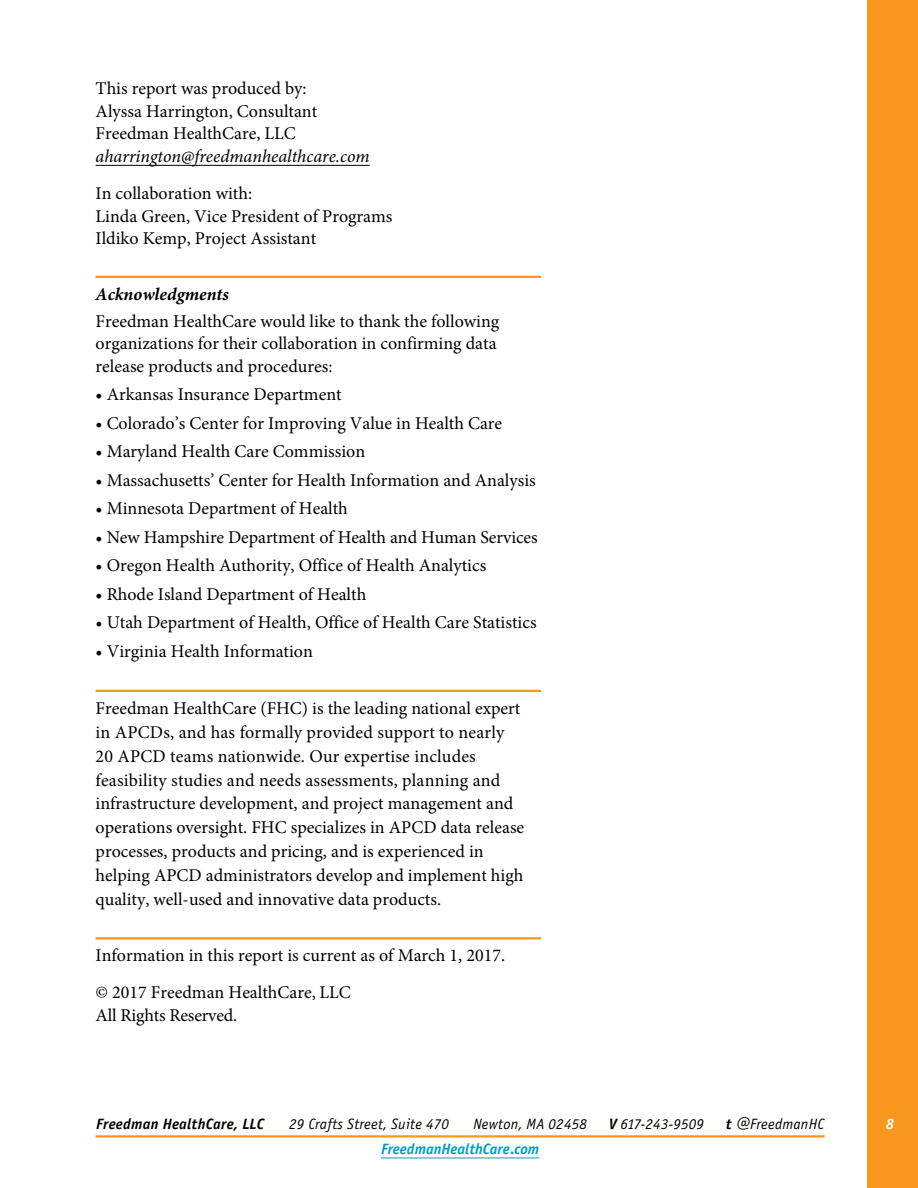
<style>
.page{position:relative;width:918px;height:1188px;background:#fff}
.page>*{position:absolute;margin:0;border:0;box-sizing:border-box;transform-origin:0 0}
.t1{font:18px/24px "Minion Pro";color:#000}
.t2{font:italic 18px "Minion Pro";color:#000}
.t3{font:italic 700 18px "Minion Pro";color:#000}
.t4{font:italic 15px "Officina Sans";letter-spacing:.015em;color:#000}
.t5{font:italic 700 15px "Officina Sans";letter-spacing:.015em;color:#000}
.t6{font:italic 700 15px "Officina Sans";color:#009cc0}
.t7{font:italic 700 15px "Officina Sans";color:#fff}
.s1{font-weight:700}
</style>
<div class="page">
<hr style="left:96px;top:1135px;width:729px;height:3px;background:#f8971d">
<hr style="left:381px;top:1158px;width:158px;height:1px;background:#009cc0">
<div style="left:867px;top:0;width:51px;height:1188px;background:#f8971d"></div>
<hr style="left:96px;top:165px;width:274px;height:1px;background:#000">
<hr style="left:96px;top:276px;width:445px;height:2px;background:#f8971d">
<hr style="left:96px;top:690px;width:445px;height:2px;background:#f8971d">
<hr style="left:96px;top:937px;width:445px;height:2px;background:#f8971d">
<p class="t1" style="left:96px;top:77px;width:223px;line-height:22.5px">This report was produced by:<br>Alyssa Harrington, Consultant<br>Freedman HealthCare, LLC</p>
<p class="t2" style="left:96px;top:144px;width:276px">aharrington@freedmanhealthcare.com</p>
<p class="t1" style="left:96px;top:182px;width:298px;line-height:22.5px">In collaboration with:<br>Linda Green, Vice President of Programs<br>Ildiko Kemp, Project Assistant</p>
<p class="t3" style="left:96px;top:281px;width:135px">Acknowledgments</p>
<p class="t1" style="left:96px;top:310px;width:405px;line-height:22.5px">Freedman HealthCare would like to thank the following organizations for their collaboration in confirming data release products and procedures:</p>
<p class="t1" style="left:96px;top:382px;width:248px">• Arkansas Insurance Department</p>
<p class="t1" style="left:96px;top:411px;width:408px">• Colorado’s Center for Improving Value in Health Care</p>
<p class="t1" style="left:96px;top:439px;width:271px">• Maryland Health Care Commission</p>
<p class="t1" style="left:96px;top:468px;width:442px">• Massachusetts’ Center for Health Information and Analysis</p>
<p class="t1" style="left:96px;top:496px;width:254px">• Minnesota Department of Health</p>
<p class="t1" style="left:96px;top:525px;width:444px">• New Hampshire Department of Health and Human Services</p>
<p class="t1" style="left:96px;top:553px;width:392px">• Oregon Health Authority, Office of Health Analytics</p>
<p class="t1" style="left:96px;top:582px;width:272px">• Rhode Island Department of Health</p>
<p class="t1" style="left:96px;top:610px;width:443px">• Utah Department of Health, Office of Health Care Statistics</p>
<p class="t1" style="left:96px;top:639px;width:219px">• Virginia Health Information</p>
<p class="t1" style="left:96px;top:696px;width:430px">Freedman HealthCare (FHC) is the leading national expert in APCDs, and has formally provided support to nearly 20 APCD teams nationwide. Our expertise includes feasibility studies and needs assessments, planning and infrastructure development, and project management and operations oversight. FHC specializes in APCD data release processes, products and pricing, and is experienced in helping APCD administrators develop and implement high quality, well-used and innovative data products.</p>
<p class="t1" style="left:96px;top:937px;width:411px;line-height:37.5px">Information in this report is current as of March 1, 2017. © 2017 Freedman HealthCare, LLC</p>
<p class="t1" style="left:96px;top:1003px;width:143px">All Rights Reserved.</p>
<p class="t5" style="left:96px;top:1115px;width:169px">Freedman HealthCare, LLC</p>
<p class="t4" style="left:289px;top:1115px;width:162px">29 Crafts Street, Suite 470</p>
<p class="t4" style="left:473px;top:1115px;width:115px">Newton, MA 02458</p>
<p class="t4" style="left:609px;top:1115px;width:97px"><span class="s1">V</span> 617-243-9509</p>
<p class="t4" style="left:726px;top:1115px;width:100px"><span class="s1">t</span> @FreedmanHC</p>
<p class="t6" style="left:381px;top:1140px;width:160px">FreedmanHealthCare.com</p>
<p class="t7" style="left:886px;top:1115px;width:10px">8</p>
</div>
